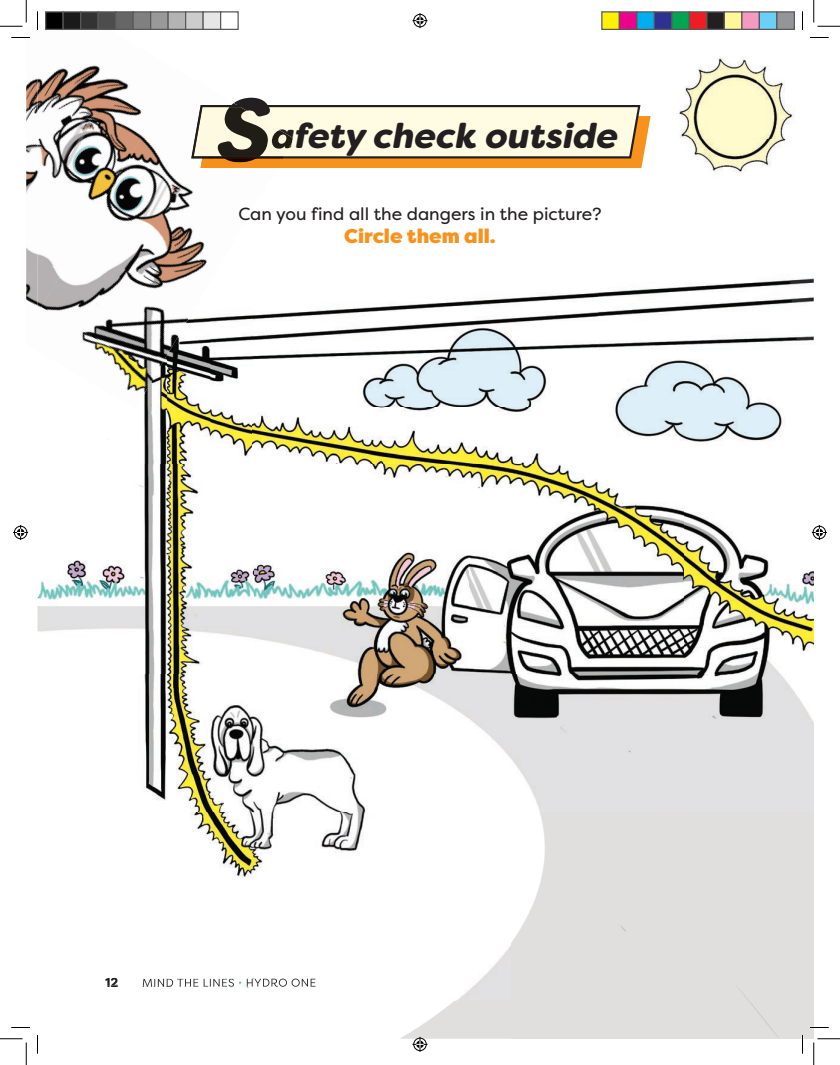
<style>
.page{position:relative;width:840px;height:1065px;background:#fff}
.page>*{position:absolute;margin:0;border:0;box-sizing:border-box;transform-origin:0 0}
.t1{font:italic 900 89.62px "Filson Soft";color:#231f20}
.t2{font:italic 900 35px "Filson Soft";color:#231f20}
.t3{font:900 20px "Filson Pro";color:#f7931d}
.t4{font:17.5px "Filson Pro";color:#231f20}
.t5{font:900 12.5px "Filson Soft";color:#231f20}
</style>
<div class="page">
<img style="left:679px;top:56px;width:116px;height:83px">
<img style="left:107px;top:811px;width:405px;height:190px">
<img style="left:400px;top:1001px;width:112px;height:38px">
<img style="left:143px;top:979px;width:91px;height:8px">
<svg style="left:235px;top:981px;width:7px;height:6px"></svg>
<img style="left:247px;top:979px;width:69px;height:8px">
<svg style="left:105px;top:978px;width:13px;height:7px"></svg>
<img style="left:253px;top:292px;width:345px;height:173px">
<img style="left:598px;top:139px;width:216px;height:306px">
<img style="left:210px;top:315px;width:43px;height:142px">
<img style="left:167px;top:374px;width:43px;height:91px">
<img style="left:144px;top:374px;width:23px;height:91px">
<img style="left:144px;top:674px;width:670px;height:137px">
<img style="left:40px;top:465px;width:774px;height:209px">
<img style="left:26px;top:78px;width:12px;height:15px">
<img style="left:26px;top:93px;width:12px;height:86px">
<img style="left:26px;top:179px;width:12px;height:86px">
<img style="left:26px;top:265px;width:12px;height:41px">
<img style="left:38px;top:65px;width:77px;height:74px">
<img style="left:115px;top:78px;width:31px;height:61px">
<img style="left:140px;top:139px;width:54px;height:65px">
<img style="left:38px;top:139px;width:102px;height:119px">
<img style="left:41px;top:204px;width:176px;height:170px">
<img style="left:38px;top:258px;width:24px;height:49px">
<img style="left:40px;top:307px;width:116px;height:102px">
<svg style="left:191px;top:103px;width:460px;height:65px"></svg>
<img style="left:216px;top:106px;width:49px;height:51px">
<img style="left:269px;top:127px;width:25px;height:29px">
<svg style="left:11px;top:37px;width:19px;height:1px"></svg>
<svg style="left:810px;top:37px;width:19px;height:1px"></svg>
<svg style="left:11px;top:1027px;width:19px;height:1px"></svg>
<svg style="left:810px;top:1027px;width:19px;height:1px"></svg>
<svg style="left:37px;top:11px;width:1px;height:19px"></svg>
<svg style="left:37px;top:1035px;width:1px;height:19px"></svg>
<svg style="left:802px;top:11px;width:1px;height:19px"></svg>
<svg style="left:802px;top:1035px;width:1px;height:19px"></svg>
<svg style="left:0;top:0;width:27px;height:27px"></svg>
<svg style="left:0;top:1039px;width:27px;height:26px"></svg>
<svg style="left:814px;top:0;width:26px;height:27px"></svg>
<svg style="left:814px;top:1039px;width:26px;height:26px"></svg>
<svg style="left:412px;top:13px;width:16px;height:15px"></svg>
<svg style="left:412px;top:1037px;width:16px;height:15px"></svg>
<svg style="left:13px;top:525px;width:15px;height:15px"></svg>
<svg style="left:812px;top:525px;width:15px;height:15px"></svg>
<div style="left:46px;top:12px;width:17px;height:17px;background:#000"></div>
<div style="left:45px;top:11px;width:19px;height:19px;border:1px solid #595959"></div>
<div style="left:63px;top:12px;width:18px;height:17px;background:#1a1a1a"></div>
<div style="left:62px;top:11px;width:19px;height:19px;border:1px solid #595959"></div>
<div style="left:81px;top:12px;width:17px;height:17px;background:#333"></div>
<div style="left:80px;top:11px;width:19px;height:19px;border:1px solid #595959"></div>
<div style="left:98px;top:12px;width:18px;height:17px;background:#4d4d4d"></div>
<div style="left:98px;top:11px;width:18px;height:19px;border:1px solid #595959"></div>
<div style="left:116px;top:12px;width:17px;height:17px;background:#666"></div>
<div style="left:115px;top:11px;width:19px;height:19px;border:1px solid #595959"></div>
<div style="left:133px;top:12px;width:18px;height:17px;background:#808080"></div>
<div style="left:132px;top:11px;width:19px;height:19px;border:1px solid #595959"></div>
<div style="left:151px;top:12px;width:17px;height:17px;background:#999"></div>
<div style="left:150px;top:11px;width:19px;height:19px;border:1px solid #595959"></div>
<div style="left:168px;top:12px;width:18px;height:17px;background:#b3b3b3"></div>
<div style="left:168px;top:11px;width:18px;height:19px;border:1px solid #595959"></div>
<div style="left:186px;top:12px;width:17px;height:17px;background:#ccc"></div>
<div style="left:185px;top:11px;width:19px;height:19px;border:1px solid #595959"></div>
<div style="left:203px;top:12px;width:18px;height:17px;background:#e6e6e6"></div>
<div style="left:202px;top:11px;width:19px;height:19px;border:1px solid #595959"></div>
<div style="left:220px;top:11px;width:19px;height:19px;border:1px solid #595959"></div>
<div style="left:602px;top:12px;width:17px;height:17px;background:#fff101"></div>
<div style="left:601px;top:11px;width:19px;height:19px;border:1px solid #595959"></div>
<div style="left:619px;top:12px;width:18px;height:17px;background:#ed028c"></div>
<div style="left:619px;top:11px;width:19px;height:19px;border:1px solid #595959"></div>
<div style="left:637px;top:12px;width:17px;height:17px;background:#00aeef"></div>
<div style="left:636px;top:11px;width:19px;height:19px;border:1px solid #595959"></div>
<div style="left:654px;top:12px;width:18px;height:17px;background:#2e3092"></div>
<div style="left:654px;top:11px;width:18px;height:19px;border:1px solid #595959"></div>
<div style="left:672px;top:12px;width:17px;height:17px;background:#00a54f"></div>
<div style="left:671px;top:11px;width:19px;height:19px;border:1px solid #595959"></div>
<div style="left:689px;top:12px;width:18px;height:17px;background:#ee1d23"></div>
<div style="left:689px;top:11px;width:19px;height:19px;border:1px solid #595959"></div>
<div style="left:707px;top:12px;width:17px;height:17px;background:#231f20"></div>
<div style="left:706px;top:11px;width:19px;height:19px;border:1px solid #595959"></div>
<div style="left:724px;top:12px;width:18px;height:17px;background:#fff79a"></div>
<div style="left:724px;top:11px;width:18px;height:19px;border:1px solid #595959"></div>
<div style="left:742px;top:12px;width:17px;height:17px;background:#f499c2"></div>
<div style="left:741px;top:11px;width:19px;height:19px;border:1px solid #595959"></div>
<div style="left:759px;top:12px;width:18px;height:17px;background:#6bcff6"></div>
<div style="left:759px;top:11px;width:19px;height:19px;border:1px solid #595959"></div>
<div style="left:777px;top:12px;width:17px;height:17px;background:#939598"></div>
<div style="left:776px;top:11px;width:19px;height:19px;border:1px solid #595959"></div>
<h1 class="t1" style="left:212px;top:72px;width:77px">S</h1>
<h2 class="t2" style="left:270px;top:113px;width:357px">afety check outside</h2>
<p class="t4" style="left:238px;top:202px;width:365px">Can you find all the dangers in the picture?</p>
<p class="t3" style="left:344px;top:224px;width:153px">Circle them all.</p>
<p class="t5" style="left:105px;top:974px;width:15px">12</p>
</div>
